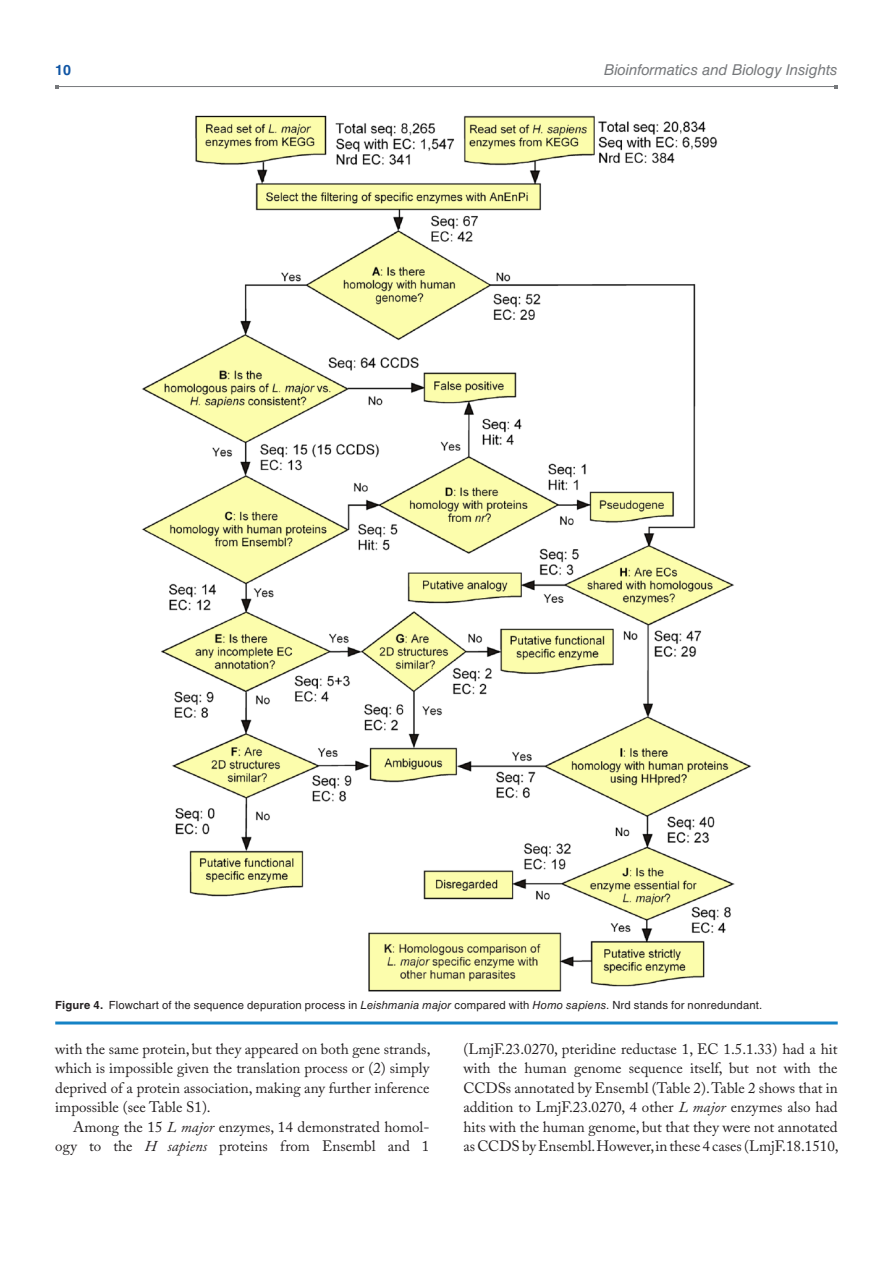
<style>
.page{position:relative;width:893px;height:1263px;background:#fff}
.page>*{position:absolute;margin:0;border:0;box-sizing:border-box;transform-origin:0 0}
.t1{font:15px/19.5px "Adobe Caslon Pro";color:#231f20;text-align:justify}
.t2{font:italic 15px "Helvetica LT Std";letter-spacing:-.005em;color:#76787b}
.t3{font:700 14.25px "Helvetica LT Std";color:#1055a4}
.t4{font:11.25px "Helvetica LT Std";letter-spacing:.015em;color:#231f20}
.s1{font-weight:700}
.s2{font-style:italic}
</style>
<div class="page">
<hr style="left:57px;top:86px;width:779px;height:1px;background:#76787b">
<hr style="left:55px;top:1021px;width:783px;height:3px;background:#1582c5">
<img style="left:142px;top:115px;width:610px;height:877px">
<p class="t3" style="left:55px;top:61px;width:17px">10</p>
<p class="t2" style="left:604px;top:61px;width:235px">Bioinformatics and Biology Insights</p>
<p class="t4" style="left:55px;top:998px;width:708px"><span class="s1">Figure 4.</span> Flowchart of the sequence depuration process in <span class="s2">Leishmania major</span> compared with <span class="s2">Homo sapiens</span>. Nrd stands for nonredundant.</p>
<p class="t1" style="left:55px;top:1039px;width:377px">with the same protein, but they appeared on both gene strands, which is impossible given the translation process or (2) simply deprived of a protein association, making any further inference impossible (see Table S1).</p>
<p class="t1" style="left:55px;top:1117px;width:376px;text-align:right">Among the 15 <span class="s2">L major</span> enzymes, 14 demonstrated homol&shy;ogy to the <span class="s2">H sapiens</span> proteins from Ensembl and 1</p>
<p class="t1" style="left:463px;top:1039px;width:377px">(LmjF.23.0270, pteridine reductase 1, EC 1.5.1.33) had a hit with the human genome sequence itself, but not with the CCDSs annotated by Ensembl (Table 2). Table 2 shows that in addition to LmjF.23.0270, 4 other <span class="s2">L major</span> enzymes also had hits with the human genome, but that they were not annotated as CCDS by Ensembl. However, in these 4 cases (LmjF.18.1510,</p>
</div>
